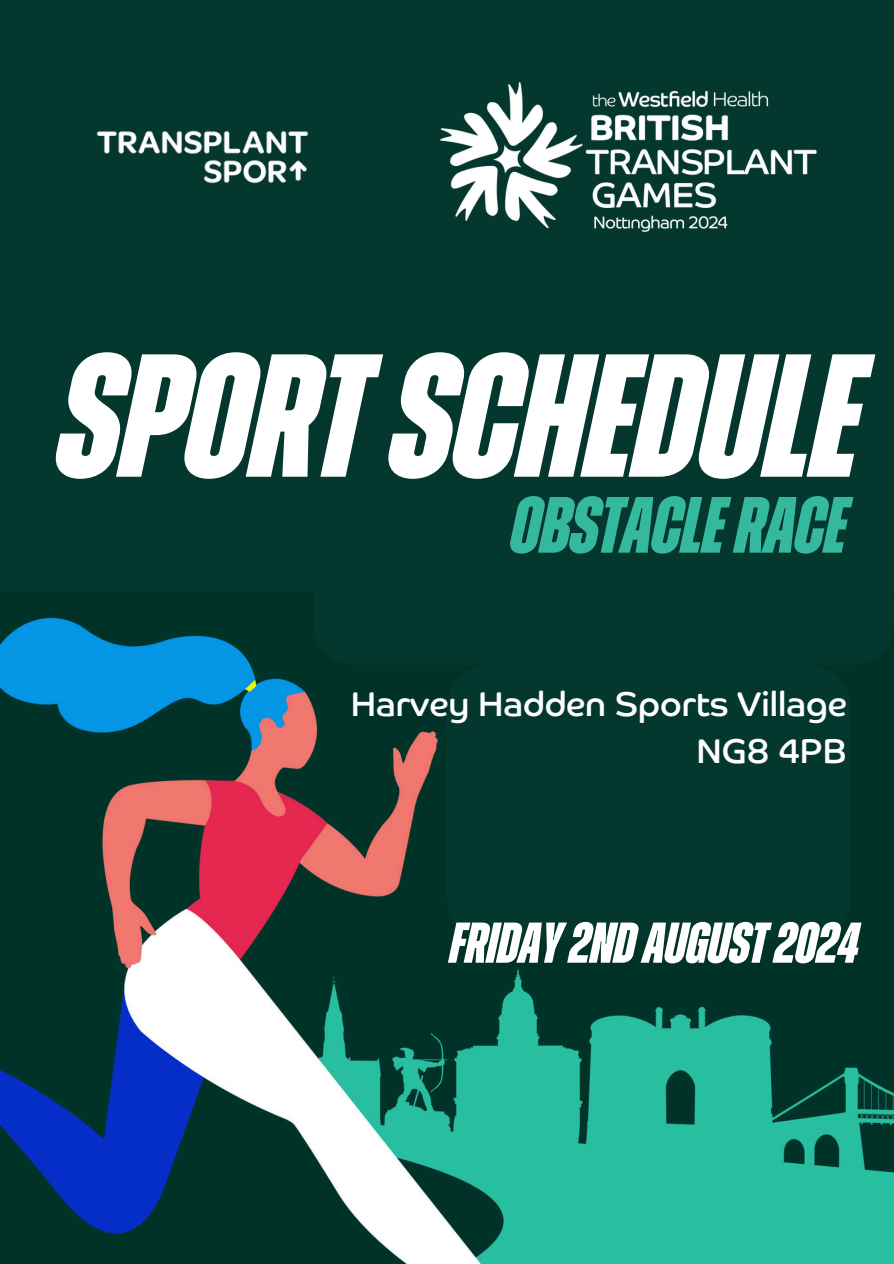
<style>
.page{position:relative;width:894px;height:1264px;background:#fff}
.page>*{position:absolute;margin:0;border:0;box-sizing:border-box;transform-origin:0 0}
.t1{font:italic 800 174.75px "Zuume";color:#fff}
.t2{font:italic 800 79.5px "Zuume";color:#35b99e}
.t3{font:italic 800 57.3px "Zuume";color:#fff}
.t4{font:34.5px "Co Headline Corp";color:#fff}
</style>
<div class="page">
<div style="left:0;top:0;width:893px;height:1263px;background:#04372d"></div>
<img style="left:0;top:617px;width:893px;height:646px">
<svg style="left:313px;top:617px;width:580px;height:48px"></svg>
<svg style="left:446px;top:665px;width:403px;height:275px"></svg>
<img style="left:440px;top:82px;width:377px;height:150px">
<img style="left:96px;top:130px;width:213px;height:54px">
<h2 class="t1" style="left:58px;top:337px;width:803px">SPORTSCHEDULE</h2>
<p class="t2" style="left:510px;top:489px;width:337px">OBSTACLERACE</p>
<p class="t4" style="left:350px;top:683px;width:497px">Harvey Hadden Sports Village</p>
<h3 class="t4" style="left:696px;top:730px;width:152px">NG8 4PB</h3>
<p class="t3" style="left:449px;top:916px;width:410px">FRIDAY2NDAUGUST2024</p>
</div>
